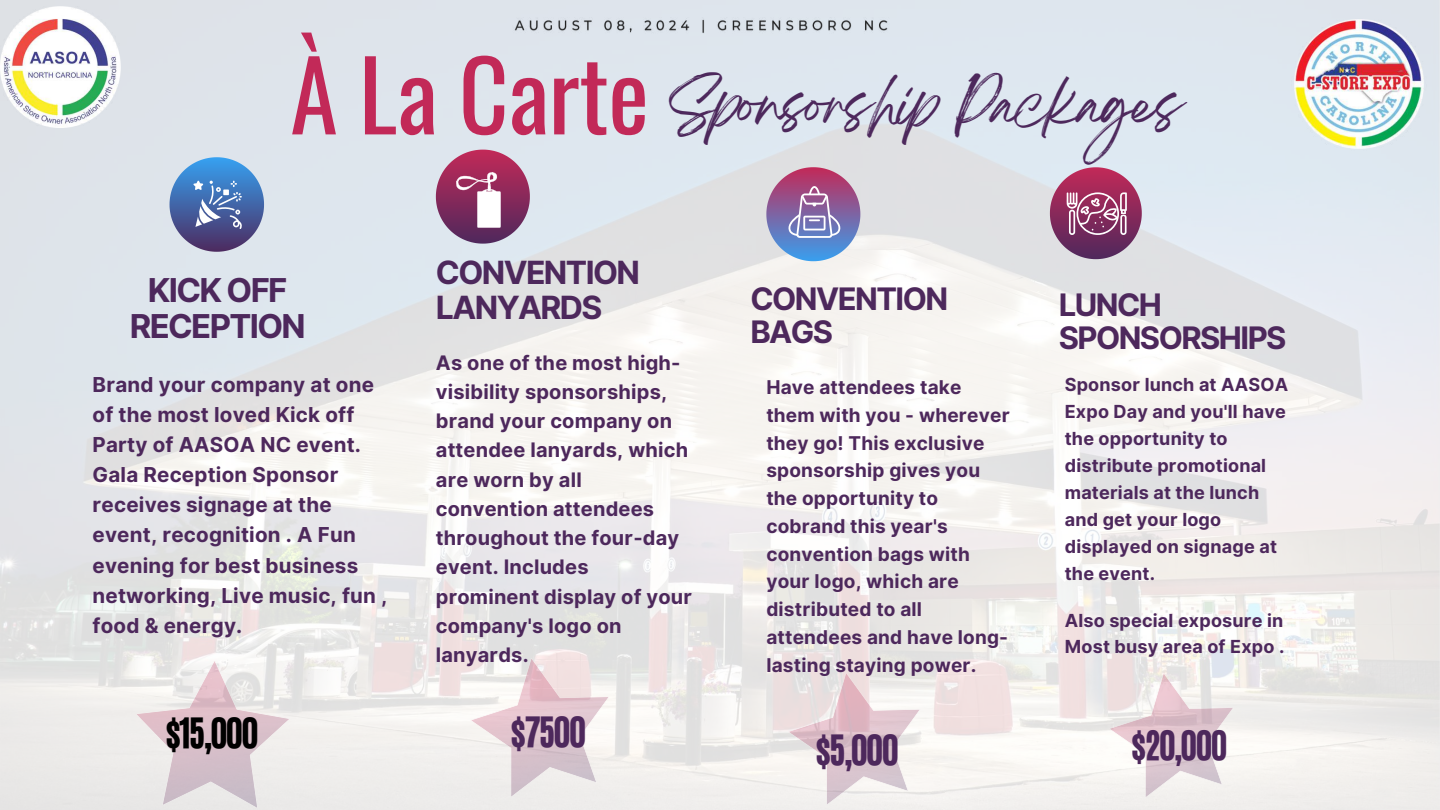
<style>
.page{position:relative;width:1440px;height:810px;background:#fff}
.page>*{position:absolute;margin:0;border:0;box-sizing:border-box;transform-origin:0 0}
.t1{font:49.6px "Breathing";letter-spacing:-.05em;color:#4d285c}
.t2{font:35.1px "CA Generated";letter-spacing:-.05em;color:#4d285c}
.t3{font:35.1px "CA Generated";color:#000}
.t4{font:34.1px "CA Generated";color:#4d285c}
.t5{font:700 32.9px/35.6px "Inter";letter-spacing:-.05em;color:#4d285c;text-align:center}
.t6{font:700 32px/34.5px "Inter";letter-spacing:-.05em;color:#4d285c}
.t7{font:700 31px/33.8px "Inter";letter-spacing:-.05em;color:#4d285c}
.t8{font:700 20.6px/30.2px "Inter";letter-spacing:.01em;color:#4d285c}
.t9{font:700 20px/29.2px "Inter";letter-spacing:.01em;color:#4d285c}
.t10{font:700 19px/27.8px "Inter";letter-spacing:.01em;color:#4d285c}
.t11{font:700 18px/27px "Inter";letter-spacing:.01em;color:#4d285c}
.s1{font-family:"Oswald";font-size:96.4px;color:#c22958}
</style>
<div class="page">
<svg style="left:170px;top:157px;width:94px;height:95px;background:#6e8abc"></svg>
<svg style="left:132px;top:657px;width:160px;height:153px;background:#e5dadd"></svg>
<img style="left:1282px;top:7px;width:153px;height:152px">
<img style="left:0;top:7px;width:121px;height:120px">
<svg style="left:436px;top:150px;width:94px;height:94px;background:#aa6b8e"></svg>
<svg style="left:461px;top:646px;width:163px;height:156px"></svg>
<svg style="left:766px;top:167px;width:94px;height:94px;background:#9c89b7"></svg>
<svg style="left:779px;top:661px;width:155px;height:149px"></svg>
<svg style="left:1050px;top:167px;width:92px;height:92px;background:#a66588"></svg>
<svg style="left:1101px;top:662px;width:145px;height:140px"></svg>
<img style="left:513px;top:18px;width:380px;height:18px">
<h1 class="t1" style="left:290px;top:90px;width:894px"><span class="s1">À La Carte</span> Sponsorship Packages</h1>
<h3 class="t5" style="left:130px;top:272px;width:177px">KICK OFF<br>RECEPTION</h3>
<p class="t8" style="left:93px;top:369px;width:296px">Brand your company at one of the most loved Kick off<br>Party of AASOA NC event.<br>Gala Reception Sponsor receives signage at the event, recognition . A Fun evening for best business networking, Live music, fun , food &amp; energy.</p>
<h2 class="t3" style="left:166px;top:708px;width:95px">$15,000</h2>
<h3 class="t6" style="left:436px;top:255px;width:206px">CONVENTION<br>LANYARDS</h3>
<p class="t9" style="left:436px;top:348px;width:258px">As one of the most high&shy;visibility sponsorships, brand your company on attendee lanyards, which are worn by all convention attendees throughout the four-day event. Includes prominent display of your company's logo on lanyards.</p>
<h2 class="t2" style="left:511px;top:707px;width:77px">$7500</h2>
<h3 class="t7" style="left:750px;top:282px;width:199px">CONVENTION<br>BAGS</h3>
<p class="t10" style="left:766px;top:373px;width:245px">Have attendees take them with you - wherever they go! This exclusive sponsorship gives you the opportunity to cobrand this year's convention bags with your logo, which are distributed to all attendees and have long&shy;lasting staying power.</p>
<h2 class="t2" style="left:816px;top:724px;width:85px">$5,000</h2>
<h3 class="t7" style="left:1059px;top:288px;width:229px">LUNCH<br>SPONSORSHIPS</h3>
<p class="t11" style="left:1065px;top:371px;width:225px">Sponsor lunch at AASOA<br>Expo Day and you'll have the opportunity to distribute promotional materials at the lunch and get your logo displayed on signage at the event.</p>
<p class="t11" style="left:1065px;top:608px;width:221px;line-height:26.2px">Also special exposure in<br>Most busy area of Expo .</p>
<h3 class="t4" style="left:1132px;top:721px;width:98px">$20,000</h3>
</div>
